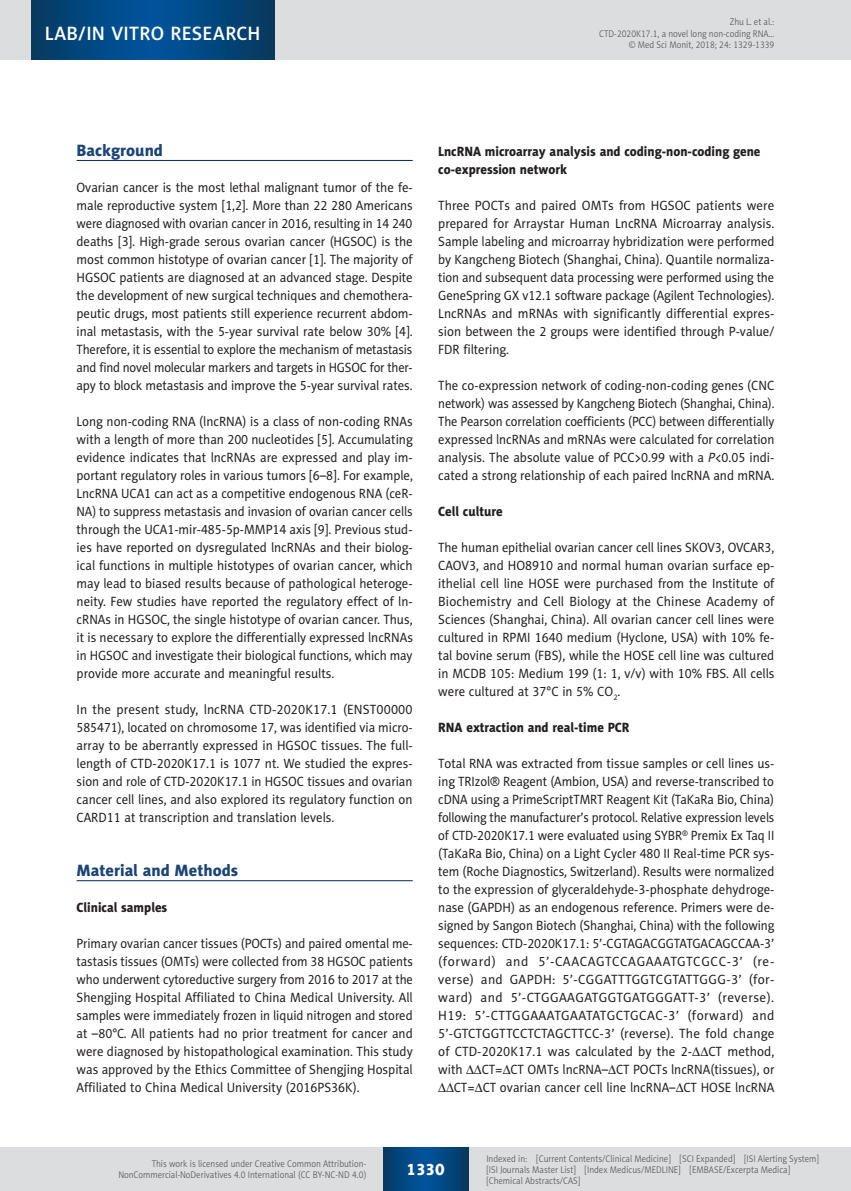
<style>
.page{position:relative;width:851px;height:1191px;background:#fff}
.page>*{position:absolute;margin:0;border:0;box-sizing:border-box;transform-origin:0 0}
.t1{font:19.5px "Naomi Sans EFN Medium";letter-spacing:.015em;color:#fff}
.MSM_Headline_1{font:16.5px "Naomi Sans EFN Heavy";color:#1a4574}
.t2{font:16.5px "Naomi Sans EFN Heavy";color:#fff}
.MSM_Body{font:13.5px/18px "Naomi Sans EFN";color:#231f20;text-align:justify;scale:.95 1}
.MSM_Body-2{font:13.5px/18px "Naomi Sans EFN";color:#231f20;text-align:justify;scale:.93 1}
.MSM_Body-3{font:13.5px/18px "Naomi Sans EFN";color:#231f20;text-align:justify;scale:.94 1}
.MSM_Body-4{font:13.5px/18px "Naomi Sans EFN";color:#231f20;text-align:justify;scale:.96 1}
.MSM_Body-5{font:13.5px/18px "Naomi Sans EFN";color:#231f20;text-align:justify}
.MSM_Headline_2{font:13.5px/18px "Naomi Sans EFN Heavy";color:#231f20;scale:.95 1}
.MSM_pagina_sygnatura{font:9.75px/11.2px "Naomi Sans EFN Light";color:#57585a;scale:.9 1}
.MSM_pagina_zywa{font:9.75px/11.2px "Naomi Sans EFN Light";color:#57585a;text-align:right;scale:.9 1}
.s1{font-style:italic}
.s2{font-family:"Standard Sym L"}
</style>
<div class="page">
<hr style="left:77px;top:160px;width:335px;height:1px;background:#00295c">
<hr style="left:77px;top:880px;width:335px;height:1px;background:#00295c">
<div style="left:0;top:1148px;width:850px;height:43px;background:#dcdddf"></div>
<svg style="left:383px;top:1147px;width:85px;height:43px;background:#02477e"></svg>
<div style="left:0;top:0;width:850px;height:60px;background:#dcdddf"></div>
<hr style="left:850px;top:0;width:1px;height:60px;background:#dcdddf">
<svg style="left:32px;top:0;width:242px;height:60px;background:#02477f"></svg>
<h1 class="t1" style="left:45px;top:22px;width:217px">LAB/IN VITRO RESEARCH</h1>
<p class="MSM_pagina_zywa" style="left:599px;top:16px;width:196px">Zhu L. et al.:<br>CTD-2020K17.1, a novel long non-coding RNA…</p>
<p class="MSM_pagina_sygnatura" style="left:628px;top:39px;width:163px">© Med Sci Monit, 2018; 24: 1329-1339</p>
<p class="MSM_Headline_1" style="left:77px;top:140px;width:88px">Background</p>
<p class="MSM_Body" style="left:77px;top:178px;width:355px">Ovarian cancer is the most lethal malignant tumor of the fe&shy;male reproductive system [1,2]. More than 22 280 Americans were diagnosed with ovarian cancer in 2016, resulting in 14 240 deaths [3]. High-grade serous ovarian cancer (HGSOC) is the most common histotype of ovarian cancer [1]. The majority of HGSOC patients are diagnosed at an advanced stage. Despite the development of new surgical techniques and chemothera&shy;peutic drugs, most patients still experience recurrent abdom&shy;inal metastasis, with the 5-year survival rate below 30% [4].<br>Therefore, it is essential to explore the mechanism of metastasis and find novel molecular markers and targets in HGSOC for ther&shy;apy to block metastasis and improve the 5-year survival rates.</p>
<p class="MSM_Body" style="left:77px;top:412px;width:355px">Long non-coding RNA (lncRNA) is a class of non-coding RNAs with a length of more than 200 nucleotides [5]. Accumulating evidence indicates that lncRNAs are expressed and play im&shy;portant regulatory roles in various tumors [6–8]. For example, LncRNA UCA1 can act as a competitive endogenous RNA (ceR-NA) to suppress metastasis and invasion of ovarian cancer cells through the UCA1-mir-485-5p-MMP14 axis [9]. Previous stud&shy;ies have reported on dysregulated lncRNAs and their biolog&shy;ical functions in multiple histotypes of ovarian cancer, which may lead to biased results because of pathological heteroge&shy;neity. Few studies have reported the regulatory effect of ln&shy;cRNAs in HGSOC, the single histotype of ovarian cancer. Thus, it is necessary to explore the differentially expressed lncRNAs in HGSOC and investigate their biological functions, which may provide more accurate and meaningful results.</p>
<p class="MSM_Body-5" style="left:77px;top:700px;width:337px">In the present study, lncRNA CTD-2020K17.1 (ENST00000<br>585471), located on chromosome 17, was identified via micro&shy;array to be aberrantly expressed in HGSOC tissues. The full&shy;length of CTD-2020K17.1 is 1077 nt. We studied the expres&shy;sion and role of CTD-2020K17.1 in HGSOC tissues and ovarian cancer cell lines, and also explored its regulatory function on CARD11 at transcription and translation levels.</p>
<p class="MSM_Headline_1" style="left:77px;top:860px;width:163px">Material and Methods</p>
<p class="MSM_Headline_2" style="left:77px;top:898px;width:97px">Clinical samples</p>
<p class="MSM_Body-2" style="left:77px;top:934px;width:363px">Primary ovarian cancer tissues (POCTs) and paired omental me&shy;tastasis tissues (OMTs) were collected from 38 HGSOC patients who underwent cytoreductive surgery from 2016 to 2017 at the Shengjing Hospital Affiliated to China Medical University. All samples were immediately frozen in liquid nitrogen and stored at –80°C. All patients had no prior treatment for cancer and were diagnosed by histopathological examination. This study was approved by the Ethics Committee of Shengjing Hospital Affiliated to China Medical University (2016PS36K).</p>
<p class="MSM_Headline_2" style="left:438px;top:142px;width:341px">LncRNA microarray analysis and coding-non-coding gene co-expression network</p>
<p class="MSM_Body-4" style="left:438px;top:196px;width:351px">Three POCTs and paired OMTs from HGSOC patients were prepared for Arraystar Human LncRNA Microarray analysis.<br>Sample labeling and microarray hybridization were performed by Kangcheng Biotech (Shanghai, China). Quantile normaliza&shy;tion and subsequent data processing were performed using the GeneSpring GX v12.1 software package (Agilent Technologies).<br>LncRNAs and mRNAs with significantly differential expres&shy;sion between the 2 groups were identified through P-value/ FDR filtering.</p>
<p class="MSM_Body" style="left:438px;top:376px;width:355px">The co-expression network of coding-non-coding genes (CNC network) was assessed by Kangcheng Biotech (Shanghai, China).<br>The Pearson correlation coefficients (PCC) between differentially expressed lncRNAs and mRNAs were calculated for correlation analysis. The absolute value of PCC&gt;0.99 with a <span class="s1">P</span>&lt;0.05 indi&shy;cated a strong relationship of each paired lncRNA and mRNA.</p>
<p class="MSM_Headline_2" style="left:438px;top:502px;width:69px">Cell culture</p>
<p class="MSM_Body-3" style="left:438px;top:538px;width:359px">The human epithelial ovarian cancer cell lines SKOV3, OVCAR3, CAOV3, and HO8910 and normal human ovarian surface ep&shy;ithelial cell line HOSE were purchased from the Institute of Biochemistry and Cell Biology at the Chinese Academy of Sciences (Shanghai, China). All ovarian cancer cell lines were cultured in RPMI 1640 medium (Hyclone, USA) with 10% fe&shy;tal bovine serum (FBS), while the HOSE cell line was cultured in MCDB 105: Medium 199 (1: 1, v/v) with 10% FBS. All cells were cultured at 37°C in 5% CO<sub>2</sub>.</p>
<p class="MSM_Headline_2" style="left:438px;top:718px;width:203px">RNA extraction and real-time PCR</p>
<p class="MSM_Body" style="left:438px;top:754px;width:355px">Total RNA was extracted from tissue samples or cell lines us&shy;ing TRIzol® Reagent (Ambion, USA) and reverse-transcribed to cDNA using a PrimeScriptTMRT Reagent Kit (TaKaRa Bio, China) following the manufacturer’s protocol. Relative expression levels of CTD-2020K17.1 were evaluated using SYBR<sup>®</sup> Premix Ex Taq II (TaKaRa Bio, China) on a Light Cycler 480 II Real-time PCR sys&shy;tem (Roche Diagnostics, Switzerland). Results were normalized to the expression of glyceraldehyde-3-phosphate dehydroge&shy;nase (GAPDH) as an endogenous reference. Primers were de&shy;signed by Sangon Biotech (Shanghai, China) with the following sequences: CTD-2020K17.1: 5’-CGTAGACGGTATGACAGCCAA-3’ (forward) and 5’-CAACAGTCCAGAAATGTCGCC-3’ (re&shy;verse) and GAPDH: 5’-CGGATTTGGTCGTATTGGG-3’ (for&shy;ward) and 5’-CTGGAAGATGGTGATGGGATT-3’ (reverse).<br>H19: 5’-CTTGGAAATGAATATGCTGCAC-3’ (forward) and 5’-GTCTGGTTCCTCTAGCTTCC-3’ (reverse). The fold change of CTD-2020K17.1 was calculated by the 2-<span class="s2">DD</span>CT method, with <span class="s2">DD</span>CT=<span class="s2">D</span>CT OMTs lncRNA–<span class="s2">D</span>CT POCTs lncRNA(tissues), or <span class="s2">DD</span>CT=<span class="s2">D</span>CT ovarian cancer cell line lncRNA–<span class="s2">D</span>CT HOSE lncRNA</p>
<p class="MSM_pagina_sygnatura" style="left:118px;top:1158px;width:277px;text-align:right">This work is licensed under Creative Common Attribution-<br>NonCommercial-NoDerivatives 4.0 International (CC BY-NC-ND 4.0)</p>
<p class="t2" style="left:406px;top:1159px;width:40px">1330</p>
<p class="MSM_pagina_sygnatura" style="left:486px;top:1152px;width:371px">Indexed in: [Current Contents/Clinical Medicine] [SCI Expanded] [ISI Alerting System] [ISI Journals Master List] [Index Medicus/MEDLINE] [EMBASE/Excerpta Medica] [Chemical Abstracts/CAS]</p>
</div>
